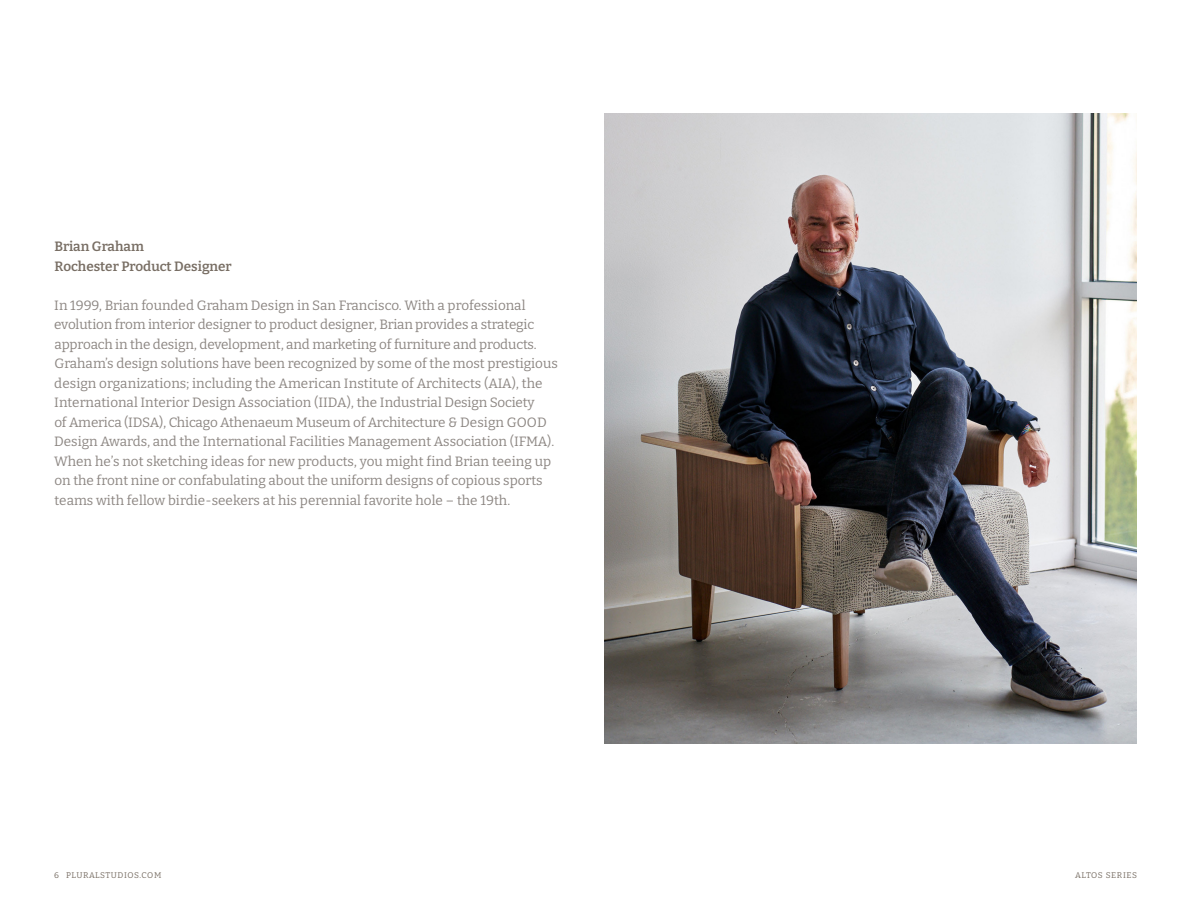
<style>
.page{position:relative;width:1188px;height:918px;background:#fff}
.page>*{position:absolute;margin:0;border:0;box-sizing:border-box;transform-origin:0 0}
.t1{font:13.5px/19.5px "Bitter";color:#8c8682}
.t2{font:600 13.5px "Bitter";color:#786e64}
.t3{font:8.25px "Bitter";letter-spacing:.065em;color:#786e64}
</style>
<div class="page">
<img style="left:605px;top:113px;width:532px;height:631px">
<p class="t2" style="left:55px;top:238px;width:91px">Brian Graham</p>
<p class="t2" style="left:55px;top:258px;width:179px">Rochester Product Designer</p>
<p class="t1" style="left:54px;top:295px;width:505px">In 1999, Brian founded Graham Design in San Francisco. With a professional evolution from interior designer to product designer, Brian provides a strategic approach in the design, development, and marketing of furniture and products.<br>Graham’s design solutions have been recognized by some of the most prestigious design organizations; including the American Institute of Architects (AIA), the International Interior Design Association (IIDA), the Industrial Design Society<br>of America (IDSA), Chicago Athenaeum Museum of Architecture &amp; Design GOOD Design Awards, and the International Facilities Management Association (IFMA).<br>When he’s not sketching ideas for new products, you might find Brian teeing up on the front nine or confabulating about the uniform designs of copious sports teams with fellow birdie-seekers at his perennial favorite hole – the 19th.</p>
<p class="t3" style="left:54px;top:870px;width:109px">6 PLURALSTUDIOS.COM</p>
<p class="t3" style="left:1075px;top:870px;width:64px">ALTOS SERIES</p>
</div>
